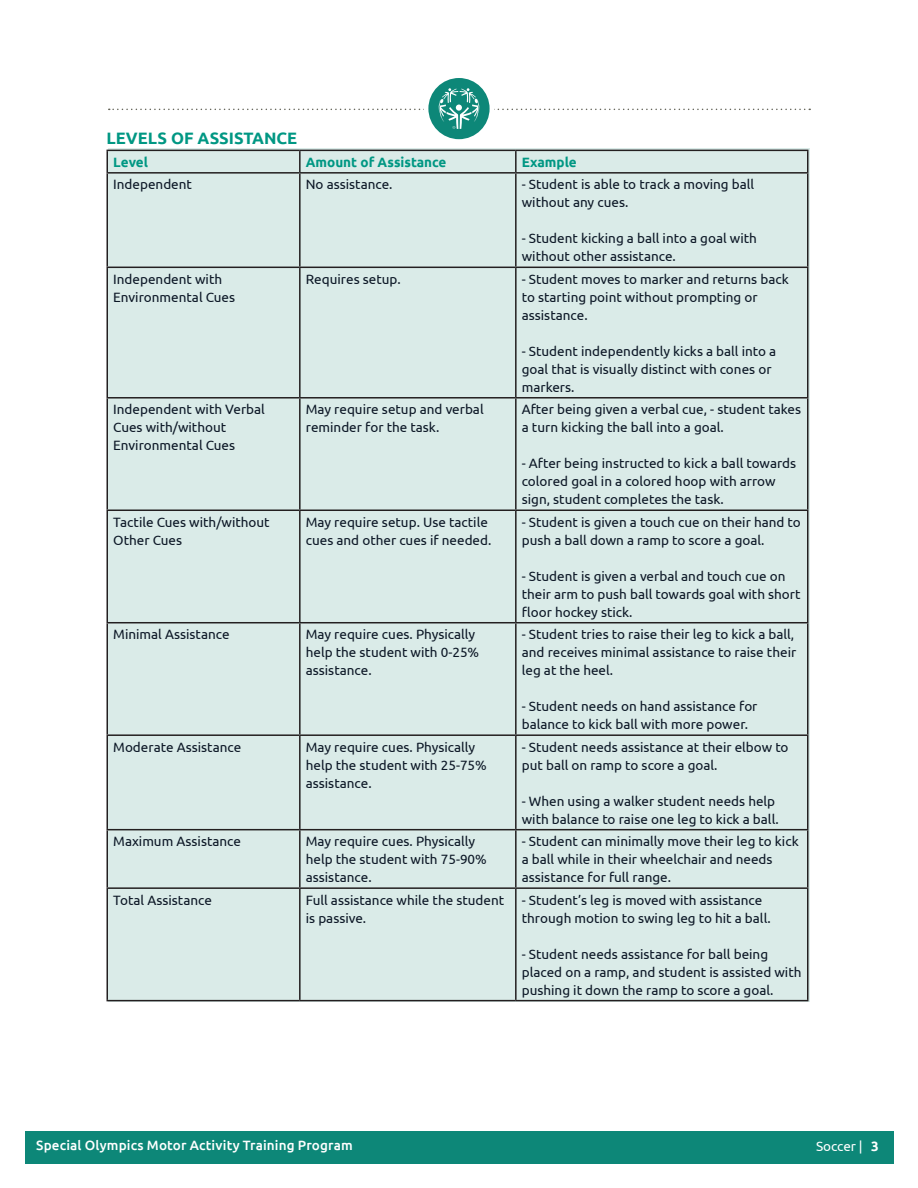
<style>
.page{position:relative;width:918px;height:1188px;background:#fff}
.page>*{position:absolute;margin:0;border:0;box-sizing:border-box;transform-origin:0 0}
.t1{font:700 16.5px "Ubuntu";color:#009783}
.t2{font:13.5px/18px "Ubuntu";color:#0c1726}
.t3{font:13.5px "Ubuntu";letter-spacing:.02em;color:#fff}
.t4{font:500 13.5px "Ubuntu";letter-spacing:.01em;color:#fff}
.t5{font:700 13.5px "Ubuntu";color:#009783}
.s1{font-weight:700}
</style>
<div class="page">
<div style="left:108px;top:148px;width:702px;height:854px;background:#daebe8"></div>
<div style="left:25px;top:1131px;width:868px;height:33px;background:#0d8778"></div>
<svg style="left:426px;top:76px;width:66px;height:65px"></svg>
<div style="left:424px;top:73px;width:70px;height:71px;border:4px solid #fff;border-radius:50%"></div>
<svg style="left:109px;top:88px;width:701px;height:41px"></svg>
<hr style="left:106px;top:150px;width:194px;height:1px;background:#231f20">
<hr style="left:106px;top:151px;width:2px;height:21px;background:#231f20">
<hr style="left:300px;top:150px;width:216px;height:1px;background:#231f20">
<hr style="left:299px;top:151px;width:2px;height:21px;background:#231f20">
<hr style="left:516px;top:150px;width:292px;height:1px;background:#231f20">
<hr style="left:515px;top:151px;width:2px;height:21px;background:#231f20">
<svg style="left:807px;top:151px;width:1px;height:21px"></svg>
<hr style="left:106px;top:172px;width:194px;height:2px;background:#231f20">
<hr style="left:106px;top:174px;width:2px;height:93px;background:#231f20">
<hr style="left:300px;top:172px;width:216px;height:2px;background:#231f20">
<hr style="left:299px;top:174px;width:2px;height:93px;background:#231f20">
<hr style="left:516px;top:172px;width:292px;height:2px;background:#231f20">
<hr style="left:515px;top:174px;width:2px;height:93px;background:#231f20">
<hr style="left:807px;top:174px;width:1px;height:93px;background:#231f20">
<hr style="left:106px;top:267px;width:194px;height:1px;background:#231f20">
<hr style="left:106px;top:268px;width:2px;height:129px;background:#231f20">
<hr style="left:300px;top:267px;width:216px;height:1px;background:#231f20">
<hr style="left:299px;top:268px;width:2px;height:129px;background:#231f20">
<hr style="left:516px;top:267px;width:292px;height:1px;background:#231f20">
<hr style="left:515px;top:268px;width:2px;height:129px;background:#231f20">
<hr style="left:807px;top:268px;width:1px;height:129px;background:#231f20">
<hr style="left:106px;top:397px;width:194px;height:2px;background:#231f20">
<hr style="left:106px;top:399px;width:2px;height:111px;background:#231f20">
<hr style="left:300px;top:397px;width:216px;height:2px;background:#231f20">
<hr style="left:299px;top:399px;width:2px;height:111px;background:#231f20">
<hr style="left:516px;top:397px;width:292px;height:2px;background:#231f20">
<hr style="left:515px;top:399px;width:2px;height:111px;background:#231f20">
<hr style="left:807px;top:399px;width:1px;height:111px;background:#231f20">
<hr style="left:106px;top:510px;width:194px;height:1px;background:#231f20">
<hr style="left:106px;top:511px;width:2px;height:111px;background:#231f20">
<hr style="left:300px;top:510px;width:216px;height:1px;background:#231f20">
<hr style="left:299px;top:511px;width:2px;height:111px;background:#231f20">
<hr style="left:516px;top:510px;width:292px;height:1px;background:#231f20">
<hr style="left:515px;top:511px;width:2px;height:111px;background:#231f20">
<hr style="left:807px;top:511px;width:1px;height:111px;background:#231f20">
<hr style="left:106px;top:622px;width:194px;height:1px;background:#231f20">
<hr style="left:106px;top:623px;width:2px;height:111px;background:#231f20">
<hr style="left:300px;top:622px;width:216px;height:1px;background:#231f20">
<hr style="left:299px;top:623px;width:2px;height:111px;background:#231f20">
<hr style="left:516px;top:622px;width:292px;height:1px;background:#231f20">
<hr style="left:515px;top:623px;width:2px;height:111px;background:#231f20">
<hr style="left:807px;top:623px;width:1px;height:111px;background:#231f20">
<hr style="left:106px;top:734px;width:194px;height:2px;background:#231f20">
<hr style="left:106px;top:736px;width:2px;height:93px;background:#231f20">
<hr style="left:300px;top:734px;width:216px;height:2px;background:#231f20">
<hr style="left:299px;top:736px;width:2px;height:93px;background:#231f20">
<hr style="left:516px;top:734px;width:292px;height:2px;background:#231f20">
<hr style="left:515px;top:736px;width:2px;height:93px;background:#231f20">
<hr style="left:807px;top:736px;width:1px;height:93px;background:#231f20">
<hr style="left:106px;top:829px;width:194px;height:1px;background:#231f20">
<hr style="left:106px;top:830px;width:2px;height:57px;background:#231f20">
<hr style="left:300px;top:829px;width:216px;height:1px;background:#231f20">
<hr style="left:299px;top:830px;width:2px;height:57px;background:#231f20">
<hr style="left:516px;top:829px;width:292px;height:1px;background:#231f20">
<hr style="left:515px;top:830px;width:2px;height:57px;background:#231f20">
<hr style="left:807px;top:830px;width:1px;height:57px;background:#231f20">
<hr style="left:106px;top:887px;width:194px;height:2px;background:#231f20">
<hr style="left:106px;top:889px;width:2px;height:111px;background:#231f20">
<hr style="left:300px;top:887px;width:216px;height:2px;background:#231f20">
<hr style="left:299px;top:889px;width:2px;height:111px;background:#231f20">
<hr style="left:516px;top:887px;width:292px;height:2px;background:#231f20">
<hr style="left:515px;top:889px;width:2px;height:111px;background:#231f20">
<hr style="left:807px;top:889px;width:1px;height:111px;background:#231f20">
<hr style="left:106px;top:1000px;width:194px;height:1px;background:#231f20">
<hr style="left:300px;top:1000px;width:216px;height:1px;background:#231f20">
<hr style="left:516px;top:1000px;width:292px;height:1px;background:#231f20">
<p class="t1" style="left:106px;top:128px;width:192px">LEVELS OF ASSISTANCE</p>
<p class="t5" style="left:113px;top:154px;width:36px">Level</p>
<p class="t5" style="left:306px;top:154px;width:142px">Amount of Assistance</p>
<p class="t5" style="left:522px;top:154px;width:57px">Example</p>
<p class="t2" style="left:113px;top:175px;width:80px">Independent</p>
<p class="t2" style="left:306px;top:175px;width:88px">No assistance.</p>
<p class="t2" style="left:522px;top:175px;width:234px">- Student is able to track a moving ball without any cues.</p>
<p class="t2" style="left:522px;top:229px;width:237px">- Student kicking a ball into a goal with without other assistance.</p>
<p class="t2" style="left:113px;top:270px;width:123px">Independent with<br>Environmental Cues</p>
<p class="t2" style="left:306px;top:270px;width:97px">Requires setup.</p>
<p class="t2" style="left:522px;top:270px;width:268px">- Student moves to marker and returns back to starting point without prompting or assistance.</p>
<p class="t2" style="left:522px;top:342px;width:256px">- Student independently kicks a ball into a goal that is visually distinct with cones or markers.</p>
<p class="t2" style="left:113px;top:400px;width:153px">Independent with Verbal<br>Cues with/without<br>Environmental Cues</p>
<p class="t2" style="left:306px;top:400px;width:179px">May require setup and verbal reminder for the task.</p>
<p class="t2" style="left:522px;top:400px;width:281px">After being given a verbal cue, - student takes a turn kicking the ball into a goal.</p>
<p class="t2" style="left:522px;top:454px;width:276px">- After being instructed to kick a ball towards colored goal in a colored hoop with arrow sign, student completes the task.</p>
<p class="t2" style="left:113px;top:512px;width:158px">Tactile Cues with/without<br>Other Cues</p>
<p class="t2" style="left:306px;top:512px;width:187px">May require setup. Use tactile cues and other cues if needed.</p>
<p class="t2" style="left:522px;top:512px;width:281px">- Student is given a touch cue on their hand to push a ball down a ramp to score a goal.</p>
<p class="t2" style="left:522px;top:566px;width:280px">- Student is given a verbal and touch cue on their arm to push ball towards goal with short floor hockey stick.</p>
<p class="t2" style="left:113px;top:625px;width:118px">Minimal Assistance</p>
<p class="t2" style="left:306px;top:625px;width:175px">May require cues. Physically help the student with 0-25% assistance.</p>
<p class="t2" style="left:522px;top:625px;width:276px">- Student tries to raise their leg to kick a ball, and receives minimal assistance to raise their leg at the heel.</p>
<p class="t2" style="left:522px;top:697px;width:237px">- Student needs on hand assistance for balance to kick ball with more power.</p>
<p class="t2" style="left:113px;top:737px;width:130px">Moderate Assistance</p>
<p class="t2" style="left:306px;top:737px;width:183px">May require cues. Physically help the student with 25-75% assistance.</p>
<p class="t2" style="left:522px;top:737px;width:268px">- Student needs assistance at their elbow to put ball on ramp to score a goal.</p>
<p class="t2" style="left:522px;top:791px;width:258px">- When using a walker student needs help with balance to raise one leg to kick a ball.</p>
<p class="t2" style="left:113px;top:832px;width:129px">Maximum Assistance</p>
<p class="t2" style="left:306px;top:832px;width:183px">May require cues. Physically help the student with 75-90% assistance.</p>
<p class="t2" style="left:522px;top:832px;width:278px">- Student can minimally move their leg to kick a ball while in their wheelchair and needs assistance for full range.</p>
<p class="t2" style="left:113px;top:890px;width:100px">Total Assistance</p>
<p class="t2" style="left:306px;top:890px;width:200px">Full assistance while the student is passive.</p>
<p class="t2" style="left:522px;top:890px;width:250px">- Student’s leg is moved with assistance through motion to swing leg to hit a ball.</p>
<p class="t2" style="left:522px;top:944px;width:281px">- Student needs assistance for ball being placed on a ramp, and student is assisted with pushing it down the ramp to score a goal.</p>
<p class="t4" style="left:36px;top:1137px;width:221px">Special Olympics Motor Activity Tr</p>
<p class="t3" style="left:39px;top:1138px;width:317px">Special Olympics Motor Activity Training Program</p>
<p class="t3" style="left:816px;top:1138px;width:64px">Soccer | <span class="s1">3</span></p>
</div>
